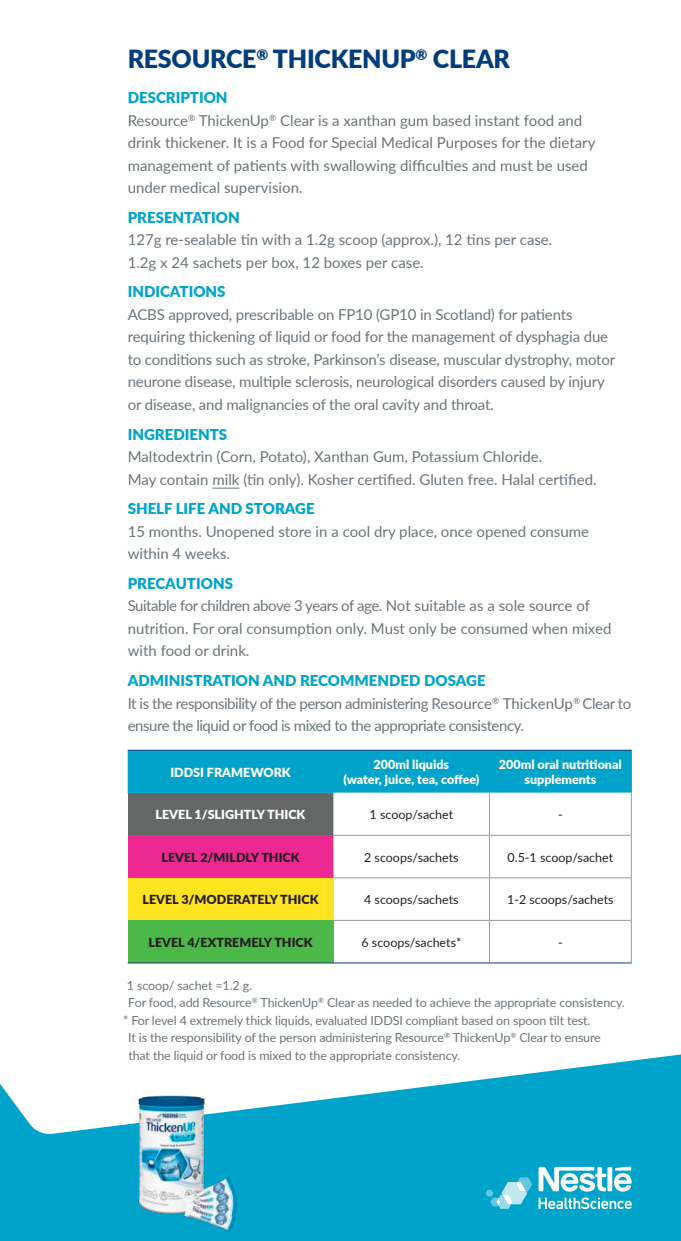
<style>
.page{position:relative;width:681px;height:1241px;background:#fff}
.page>*{position:absolute;margin:0;border:0;box-sizing:border-box;transform-origin:0 0}
.t1{font:900 25px "Lato";letter-spacing:-.01em;color:#013d7d}
.t2{font:15px/22.5px "Lato";letter-spacing:-.01em;color:#6a747b}
.t3{font:15px/22.5px "Lato";letter-spacing:-.03em;color:#6a747b}
.t4{font:12.5px/17.5px "Lato";letter-spacing:-.01em;color:#6a747b}
.t5{font:900 12.5px/15.8px "Lato";color:#fff;text-align:center}
.t6{font:12.5px "Lato";color:#231f20}
.t7{font:900 12.5px "Lato";color:#231f20}
.s1{font-weight:900;color:#00a4cb}
</style>
<div class="page">
<svg style="left:0;top:1054px;width:680px;height:186px;fill:#00a4cb"></svg>
<svg style="left:212px;top:487px;width:27px;height:1px"></svg>
<svg style="left:538px;top:1197px;width:93px;height:11px"></svg>
<svg style="left:538px;top:1166px;width:93px;height:25px"></svg>
<svg style="left:485px;top:1177px;width:47px;height:31px"></svg>
<div style="left:128px;top:750px;width:502px;height:42px;background:#00a4cb"></div>
<div style="left:128px;top:792px;width:205px;height:43px;background:#656666"></div>
<svg style="left:333px;top:792px;width:297px;height:42px"></svg>
<div style="left:128px;top:835px;width:205px;height:42px;background:#ed2893"></div>
<svg style="left:333px;top:835px;width:297px;height:127px"></svg>
<div style="left:128px;top:877px;width:205px;height:43px;background:#ffe31e"></div>
<div style="left:128px;top:920px;width:205px;height:42px;background:#4cb848"></div>
<hr style="left:630px;top:920px;width:1px;height:42px;background:#959ca1">
<hr style="left:630px;top:750px;width:1px;height:42px;background:#00a4cb">
<hr style="left:128px;top:792px;width:205px;height:1px;background:#00a4cb">
<hr style="left:630px;top:792px;width:1px;height:42px;background:#959ca1">
<hr style="left:333px;top:834px;width:156px;height:1px;background:#959ca1">
<hr style="left:489px;top:834px;width:142px;height:1px;background:#959ca1">
<hr style="left:630px;top:835px;width:1px;height:42px;background:#959ca1">
<hr style="left:333px;top:877px;width:156px;height:1px;background:#959ca1">
<hr style="left:489px;top:877px;width:142px;height:1px;background:#959ca1">
<hr style="left:630px;top:878px;width:1px;height:41px;background:#959ca1">
<hr style="left:489px;top:792px;width:1px;height:42px;background:#959ca1">
<hr style="left:489px;top:835px;width:1px;height:42px;background:#959ca1">
<hr style="left:489px;top:878px;width:1px;height:41px;background:#959ca1">
<hr style="left:333px;top:919px;width:156px;height:1px;background:#959ca1">
<hr style="left:489px;top:919px;width:142px;height:1px;background:#959ca1">
<hr style="left:489px;top:920px;width:1px;height:42px;background:#959ca1">
<hr style="left:128px;top:749px;width:205px;height:1px;background:#013d7d">
<hr style="left:333px;top:749px;width:156px;height:1px;background:#013d7d">
<hr style="left:489px;top:749px;width:142px;height:1px;background:#013d7d">
<hr style="left:128px;top:962px;width:205px;height:1px;background:#10347f">
<hr style="left:333px;top:962px;width:156px;height:1px;background:#10347f">
<hr style="left:489px;top:962px;width:142px;height:1px;background:#10347f">
<img style="left:133px;top:1094px;width:105px;height:140px">
<p class="t1" style="left:128px;top:40px;width:383px">RESOURCE<sup>®</sup> THICKENUP<sup>®</sup> CLEAR</p>
<p class="t2" style="left:128px;top:86px;width:469px"><span class="s1">DESCRIPTION<br></span>Resource<sup>®</sup> ThickenUp<sup>®</sup> Clear is a xanthan gum based instant food and drink thickener. It is a Food for Special Medical Purposes for the dietary management of patients with swallowing difficulties and must be used under medical supervision.</p>
<p class="t2" style="left:128px;top:205px;width:426px"><span class="s1">PRESENTATION<br></span>127g re-sealable tin with a 1.2g scoop (approx.), 12 tins per case.<br>1.2g x 24 sachets per box, 12 boxes per case.</p>
<p class="t2" style="left:128px;top:280px;width:489px"><span class="s1">INDICATIONS<br></span>ACBS approved, prescribable on FP10 (GP10 in Scotland) for patients requiring thickening of liquid or food for the management of dysphagia due to conditions such as stroke, Parkinson’s disease, muscular dystrophy, motor neurone disease, multiple sclerosis, neurological disorders caused by injury or disease, and malignancies of the oral cavity and throat.</p>
<p class="t2" style="left:128px;top:422px;width:470px"><span class="s1">INGREDIENTS<br></span>Maltodextrin (Corn, Potato), Xanthan Gum, Potassium Chloride.<br>May contain milk (tin only). Kosher certified. Gluten free. Halal certified.</p>
<p class="t2" style="left:128px;top:497px;width:462px"><span class="s1">SHELF LIFE AND STORAGE<br></span>15 months. Unopened store in a cool dry place, once opened consume within 4 weeks.</p>
<p class="t2" style="left:128px;top:571px;width:485px"><span class="s1">PRECAUTIONS<br></span>Suitable for children above 3 years of age. Not suitable as a sole source of nutrition. For oral consumption only. Must only be consumed when mixed with food or drink.</p>
<p class="t3" style="left:128px;top:668px;width:505px"><span class="s1">ADMINISTRATION AND RECOMMENDED DOSAGE<br></span>It is the responsibility of the person administering Resource<sup>®</sup> ThickenUp<sup>®</sup> Clear to ensure the liquid or food is mixed to the appropriate consistency.</p>
<p class="t5" style="left:170px;top:763px;width:122px">IDDSI FRAMEWORK</p>
<p class="t5" style="left:343px;top:755px;width:138px">200ml liquids<br>(water, juice, tea, coffee)</p>
<p class="t5" style="left:498px;top:755px;width:124px">200ml oral nutritional supplements</p>
<p class="t5" style="left:155px;top:806px;width:151px">LEVEL 1/SLIGHTLY THICK</p>
<p class="t6" style="left:369px;top:805px;width:85px">1 scoop/sachet</p>
<p class="t6" style="left:558px;top:805px;width:6px">-</p>
<p class="t7" style="left:161px;top:847px;width:139px">LEVEL 2/MILDLY THICK</p>
<p class="t6" style="left:364px;top:848px;width:96px">2 scoops/sachets</p>
<p class="t6" style="left:507px;top:848px;width:107px">0.5-1 scoop/sachet</p>
<p class="t7" style="left:142px;top:890px;width:177px">LEVEL 3/MODERATELY THICK</p>
<p class="t6" style="left:364px;top:890px;width:96px">4 scoops/sachets</p>
<p class="t6" style="left:507px;top:890px;width:108px">1-2 scoops/sachets</p>
<p class="t7" style="left:148px;top:932px;width:165px">LEVEL 4/EXTREMELY THICK</p>
<p class="t6" style="left:361px;top:933px;width:101px">6 scoops/sachets*</p>
<p class="t6" style="left:558px;top:933px;width:6px">-</p>
<p class="t4" style="left:127px;top:975px;width:127px">1 scoop/ sachet =1.2 g.</p>
<p class="t4" style="left:128px;top:993px;width:498px">For food, add Resource<sup>®</sup> ThickenUp<sup>®</sup> Clear as needed to achieve the appropriate consistency.</p>
<p class="t4" style="left:123px;top:1010px;width:468px">* For level 4 extremely thick liquids, evaluated IDDSI compliant based on spoon tilt test.</p>
<p class="t4" style="left:128px;top:1028px;width:474px">It is the responsibility of the person administering Resource<sup>®</sup> ThickenUp<sup>®</sup> Clear to ensure that the liquid or food is mixed to the appropriate consistency.</p>
</div>
